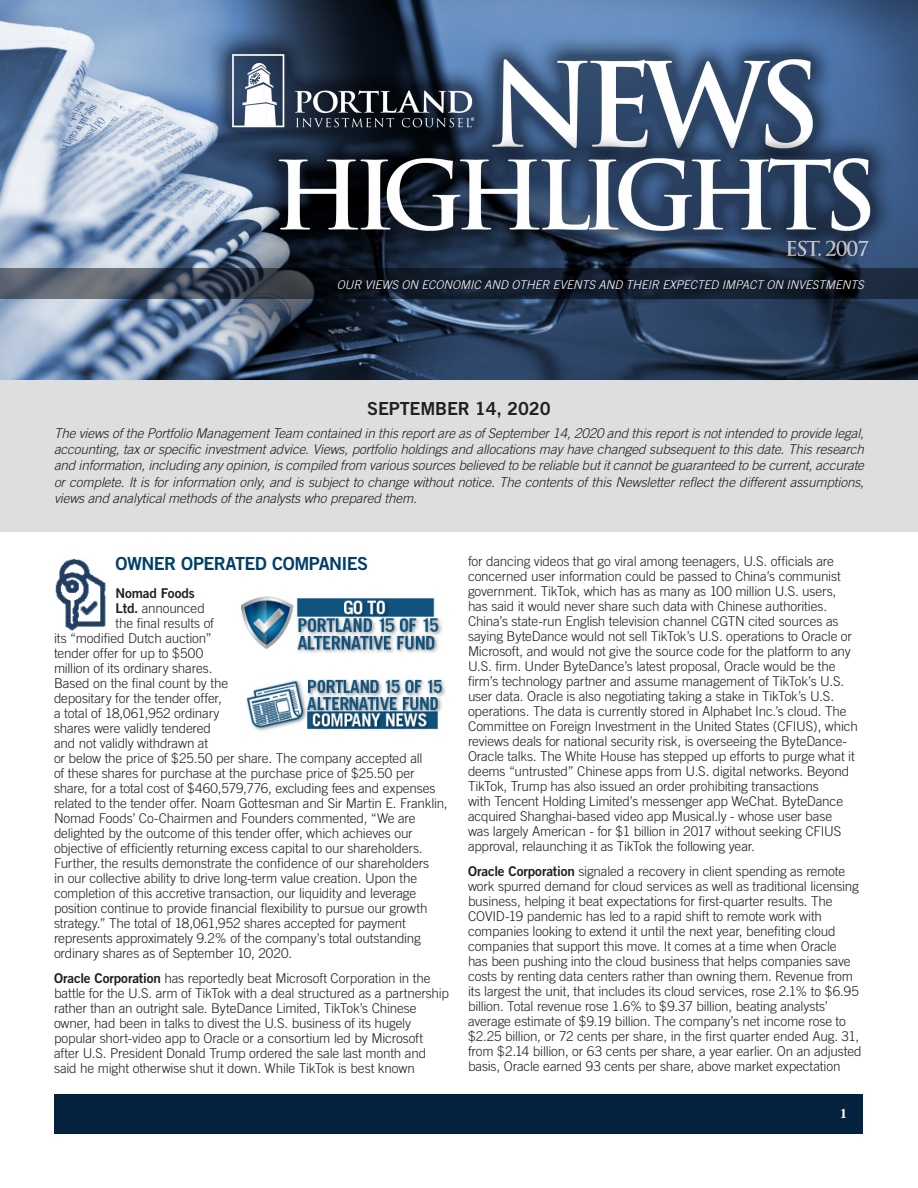
<style>
.page{position:relative;width:918px;height:1188px;background:#fff}
.page>*{position:absolute;margin:0;border:0;box-sizing:border-box;transform-origin:0 0}
.Article_-_Body{font:18px "Trade Gothic Bold Two";letter-spacing:-.035em;color:#003e69}
.t1{font:18px "Trade Gothic Bold Two";letter-spacing:-.01em;color:#231f20}
.Article_-_Body-2{font:300 13.5px/15px "Trade Gothic";letter-spacing:-.015em;color:#231f20}
.t2{font:italic 300 13.5px/16.2px "Trade Gothic";letter-spacing:-.01em;color:#231f20;text-align:justify}
.Article_-_Body-3{font:13.5px "Trade Gothic Bold Two";letter-spacing:-.01em;color:#231f20}
.t3{font:700 13.5px "Times";color:#fff}
.t4{font:italic 300 12px "Trade Gothic";color:#fff}
.s1{font-family:"Trade Gothic Bold Two";font-weight:400}
</style>
<div class="page">
<div style="left:55px;top:1094px;width:808px;height:39px;background:#04213e"></div>
<img style="left:0;top:0;width:918px;height:380px">
<svg style="left:0;top:268px;width:918px;height:31px;background:#232c39"></svg>
<img style="left:55px;top:558px;width:51px;height:73px">
<div style="left:0;top:380px;width:918px;height:151px;background:#dddee0"></div>
<img style="left:247px;top:679px;width:199px;height:52px">
<img style="left:240px;top:596px;width:202px;height:57px">
<p class="t4" style="left:337px;top:277px;width:529px">OUR VIEWS ON ECONOMIC AND OTHER EVENTS AND THEIR EXPECTED IMPACT ON INVESTMENTS</p>
<p class="t1" style="left:367px;top:397px;width:185px">SEPTEMBER 14, 2020</p>
<p class="t2" style="left:54px;top:425px;width:812px">The views of the Portfolio Management Team contained in this report are as of September 14, 2020 and this report is not intended to provide legal, accounting, tax or specific investment advice. Views, portfolio holdings and allocations may have changed subsequent to this date. This research and information, including any opinion, is compiled from various sources believed to be reliable but it cannot be guaranteed to be current, accurate or complete. It is for information only, and is subject to change without notice. The contents of this Newsletter reflect the different assumptions, views and analytical methods of the analysts who prepared them.</p>
<p class="Article_-_Body" style="left:116px;top:552px;width:254px">OWNER OPERATED COMPANIES</p>
<p class="Article_-_Body-3" style="left:116px;top:585px;width:81px">Nomad Foods</p>
<p class="Article_-_Body-2" style="left:116px;top:601px;width:91px"><span class="s1">Ltd.</span> announced</p>
<p class="Article_-_Body-2" style="left:116px;top:616px;width:100px">the final results of</p>
<p class="Article_-_Body-2" style="left:54px;top:631px;width:159px">its “modified Dutch auction”</p>
<p class="Article_-_Body-2" style="left:54px;top:646px;width:151px">tender offer for up to $500</p>
<p class="Article_-_Body-2" style="left:54px;top:661px;width:160px">million of its ordinary shares.</p>
<p class="Article_-_Body-2" style="left:54px;top:676px;width:176px">Based on the final count by the</p>
<p class="Article_-_Body-2" style="left:54px;top:691px;width:169px">depositary for the tender offer,</p>
<p class="Article_-_Body-2" style="left:54px;top:706px;width:167px">a total of 18,061,952 ordinary</p>
<p class="Article_-_Body-2" style="left:54px;top:721px;width:159px">shares were validly tendered</p>
<p class="Article_-_Body-2" style="left:54px;top:736px;width:156px">and not validly withdrawn at</p>
<p class="Article_-_Body-2" style="left:54px;top:751px;width:370px">or below the price of $25.50 per share. The company accepted all</p>
<p class="Article_-_Body-2" style="left:54px;top:766px;width:362px">of these shares for purchase at the purchase price of $25.50 per</p>
<p class="Article_-_Body-2" style="left:54px;top:781px;width:383px">share, for a total cost of $460,579,776, excluding fees and expenses</p>
<p class="Article_-_Body-2" style="left:54px;top:796px;width:395px">related to the tender offer. Noam Gottesman and Sir Martin E. Franklin,</p>
<p class="Article_-_Body-2" style="left:54px;top:811px;width:363px">Nomad Foods’ Co-Chairmen and Founders commented, “We are</p>
<p class="Article_-_Body-2" style="left:54px;top:826px;width:360px">delighted by the outcome of this tender offer, which achieves our</p>
<p class="Article_-_Body-2" style="left:54px;top:841px;width:370px">objective of efficiently returning excess capital to our shareholders.</p>
<p class="Article_-_Body-2" style="left:54px;top:856px;width:377px">Further, the results demonstrate the confidence of our shareholders</p>
<p class="Article_-_Body-2" style="left:54px;top:871px;width:365px">in our collective ability to drive long-term value creation. Upon the</p>
<p class="Article_-_Body-2" style="left:54px;top:886px;width:364px">completion of this accretive transaction, our liquidity and leverage</p>
<p class="Article_-_Body-2" style="left:54px;top:901px;width:375px">position continue to provide financial flexibility to pursue our growth</p>
<p class="Article_-_Body-2" style="left:54px;top:916px;width:353px">strategy.” The total of 18,061,952 shares accepted for payment</p>
<p class="Article_-_Body-2" style="left:54px;top:931px;width:369px">represents approximately 9.2% of the company’s total outstanding</p>
<p class="Article_-_Body-2" style="left:54px;top:946px;width:240px">ordinary shares as of September 10, 2020.</p>
<p class="Article_-_Body-2" style="left:54px;top:970px;width:396px"><span class="s1">Oracle Corporation</span> has reportedly beat Microsoft Corporation in the battle for the U.S. arm of TikTok with a deal structured as a partnership rather than an outright sale. ByteDance Limited, TikTok’s Chinese owner, had been in talks to divest the U.S. business of its hugely popular short-video app to Oracle or a consortium led by Microsoft after U.S. President Donald Trump ordered the sale last month and said he might otherwise shut it down. While TikTok is best known</p>
<p class="Article_-_Body-2" style="left:468px;top:553px;width:391px">for dancing videos that go viral among teenagers, U.S. officials are concerned user information could be passed to China’s communist government. TikTok, which has as many as 100 million U.S. users, has said it would never share such data with Chinese authorities.<br>China’s state-run English television channel CGTN cited sources as saying ByteDance would not sell TikTok’s U.S. operations to Oracle or Microsoft, and would not give the source code for the platform to any U.S. firm. Under ByteDance’s latest proposal, Oracle would be the firm’s technology partner and assume management of TikTok’s U.S. user data. Oracle is also negotiating taking a stake in TikTok’s U.S. operations. The data is currently stored in Alphabet Inc.’s cloud. The Committee on Foreign Investment in the United States (CFIUS), which reviews deals for national security risk, is overseeing the ByteDance-Oracle talks. The White House has stepped up efforts to purge what it deems “untrusted” Chinese apps from U.S. digital networks. Beyond TikTok, Trump has also issued an order prohibiting transactions<br>with Tencent Holding Limited’s messenger app WeChat. ByteDance acquired Shanghai-based video app Musical.ly - whose user base<br>was largely American - for $1 billion in 2017 without seeking CFIUS approval, relaunching it as TikTok the following year.</p>
<p class="Article_-_Body-2" style="left:468px;top:863px;width:395px"><span class="s1">Oracle Corporation</span> signaled a recovery in client spending as remote work spurred demand for cloud services as well as traditional licensing business, helping it beat expectations for first-quarter results. The COVID-19 pandemic has led to a rapid shift to remote work with companies looking to extend it until the next year, benefiting cloud companies that support this move. It comes at a time when Oracle<br>has been pushing into the cloud business that helps companies save costs by renting data centers rather than owning them. Revenue from its largest the unit, that includes its cloud services, rose 2.1% to $6.95 billion. Total revenue rose 1.6% to $9.37 billion, beating analysts’ average estimate of $9.19 billion. The company’s net income rose to $2.25 billion, or 72 cents per share, in the first quarter ended Aug. 31, from $2.14 billion, or 63 cents per share, a year earlier. On an adjusted basis, Oracle earned 93 cents per share, above market expectation</p>
<p class="t3" style="left:840px;top:1100px;width:8px">1</p>
</div>
